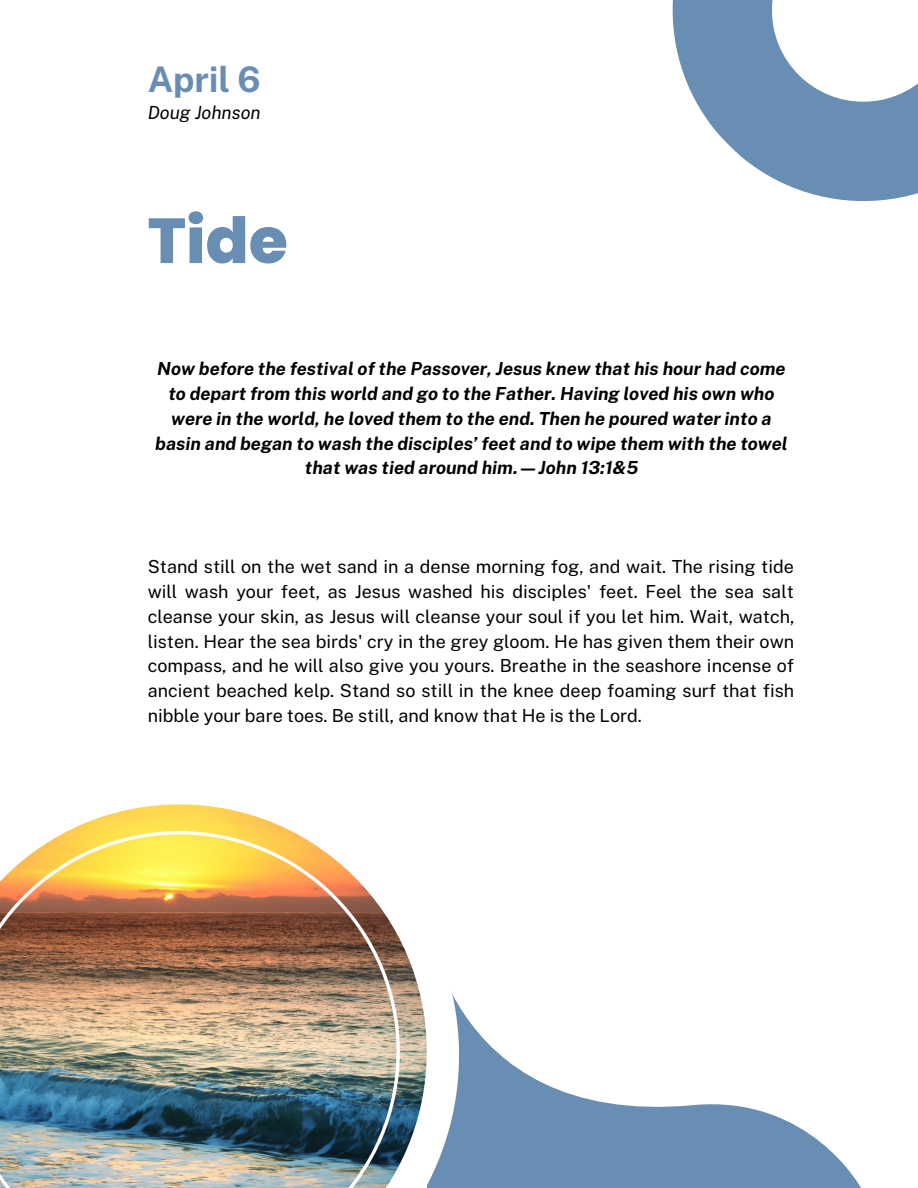
<style>
.page{position:relative;width:918px;height:1188px;background:#fff}
.page>*{position:absolute;margin:0;border:0;box-sizing:border-box;transform-origin:0 0}
.t1{font:800 63.45px "Poppins";color:#688eb4}
.t2{font:700 35.25px "Public Sans";color:#688eb4}
.t3{font:italic 18.15px "Public Sans";color:#000}
.t4{font:18px/24.8px "Public Sans";color:#000;text-align:justify}
.t5{font:italic 700 18px/24.8px "Public Sans";color:#000;text-align:center}
</style>
<div class="page">
<svg style="left:459px;top:1006px;width:402px;height:182px"></svg>
<svg style="left:427px;top:994px;width:32px;height:194px"></svg>
<img style="left:68px;top:804px;width:359px;height:360px">
<img style="left:0;top:831px;width:400px;height:357px">
<svg style="left:672px;top:0;width:246px;height:201px;fill:#688eb4"></svg>
<h2 class="t2" style="left:148px;top:58px;width:115px">April 6</h2>
<p class="t3" style="left:148px;top:102px;width:115px">Doug Johnson</p>
<h1 class="t1" style="left:148px;top:196px;width:142px">Tide</h1>
<p class="t5" style="left:155px;top:357px;width:634px">Now before the festival of the Passover, Jesus knew that his hour had come to depart from this world and go to the Father. Having loved his own who were in the world, he loved them to the end. Then he poured water into a basin and began to wash the disciples’ feet and to wipe them with the towel that was tied around him.—John 13:1&amp;5</p>
<p class="t4" style="left:148px;top:555px;width:648px">Stand still on the wet sand in a dense morning fog, and wait. The rising tide will wash your feet, as Jesus washed his disciples' feet. Feel the sea salt cleanse your skin, as Jesus will cleanse your soul if you let him. Wait, watch, listen. Hear the sea birds' cry in the grey gloom. He has given them their own compass, and he will also give you yours. Breathe in the seashore incense of ancient beached kelp. Stand so still in the knee deep foaming surf that fish nibble your bare toes. Be still, and know that He is the Lord.</p>
</div>
